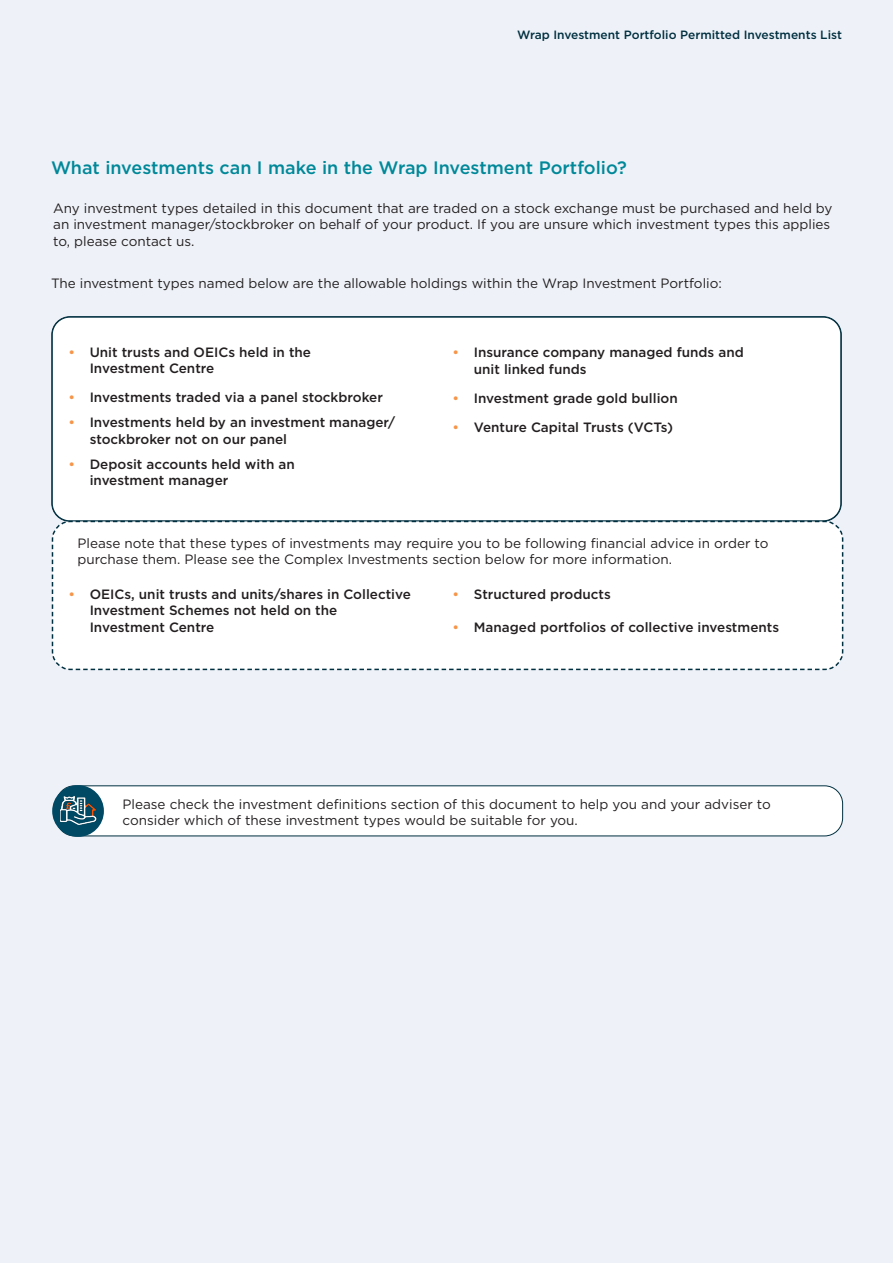
<style>
.page{position:relative;width:893px;height:1263px;background:#eef2f8}
.page>*{position:absolute;margin:0;border:0;box-sizing:border-box;transform-origin:0 0}
.t1{font:500 18px "Gotham";color:#089}
.t2{font:13.5px/16.2px "Gotham";color:#231f20}
.t3{font:500 13.5px/16.2px "Gotham";color:#231f20}
.t4{font:500 12px "Gotham";color:#002f40}
.s1{color:#f79447}
</style>
<div class="page">
<div style="left:56px;top:786px;width:787px;height:50px;background:#fff;border-radius:18px"></div>
<div style="left:56px;top:785px;width:787px;height:51px;border:1px solid #002f40;border-radius:18px"></div>
<div style="left:52px;top:317px;width:789px;height:204px;background:#fff;border-radius:18px"></div>
<div style="left:51px;top:520px;width:793px;height:151px;background:#fff"></div>
<div style="left:54px;top:787px;width:48px;height:48px;background:#004964;border-radius:50%"></div>
<div style="left:52px;top:785px;width:52px;height:52px;border:5px solid #004964;border-radius:50%"></div>
<img style="left:60px;top:790px;width:41px;height:38px">
<p class="t4" style="left:517px;top:27px;width:326px">Wrap Investment Portfolio Permitted Investments List</p>
<h1 class="t1" style="left:51px;top:156px;width:577px">What investments can I make in the Wrap Investment Portfolio?</h1>
<p class="t2" style="left:53px;top:199px;width:781px">Any investment types detailed in this document that are traded on a stock exchange must be purchased and held by an investment manager/stockbroker on behalf of your product. If you are unsure which investment types this applies to, please contact us.</p>
<p class="t2" style="left:51px;top:275px;width:672px">The investment types named below are the allowable holdings within the Wrap Investment Portfolio:</p>
<p class="t3" style="left:90px;top:344px;width:223px;text-indent:-21px"><span class="s1">•</span> Unit trusts and OEICs held in the<br>Investment Centre</p>
<p class="t3" style="left:68px;top:389px;width:316px"><span class="s1">•</span> Investments traded via a panel stockbroker</p>
<p class="t3" style="left:90px;top:414px;width:307px;text-indent:-21px"><span class="s1">•</span> Investments held by an investment manager/ stockbroker not on our panel</p>
<p class="t3" style="left:90px;top:456px;width:207px;text-indent:-21px"><span class="s1">•</span> Deposit accounts held with an investment manager</p>
<p class="t3" style="left:474px;top:344px;width:271px;text-indent:-21px"><span class="s1">•</span> Insurance company managed funds and unit linked funds</p>
<p class="t3" style="left:453px;top:390px;width:227px"><span class="s1">•</span> Investment grade gold bullion</p>
<p class="t3" style="left:453px;top:419px;width:222px"><span class="s1">•</span> Venture Capital Trusts (VCTs)</p>
<p class="t2" style="left:77px;top:535px;width:692px">Please note that these types of investments may require you to be following financial advice in order to purchase them. Please see the Complex Investments section below for more information.</p>
<p class="t3" style="left:90px;top:586px;width:323px;text-indent:-21px"><span class="s1">•</span> OEICs, unit trusts and units/shares in Collective<br>Investment Schemes not held on the<br>Investment Centre</p>
<p class="t3" style="left:453px;top:586px;width:160px"><span class="s1">•</span> Structured products</p>
<p class="t3" style="left:453px;top:619px;width:328px"><span class="s1">•</span> Managed portfolios of collective investments</p>
<p class="t2" style="left:123px;top:796px;width:650px">Please check the investment definitions section of this document to help you and your adviser to consider which of these investment types would be suitable for you.</p>
</div>
